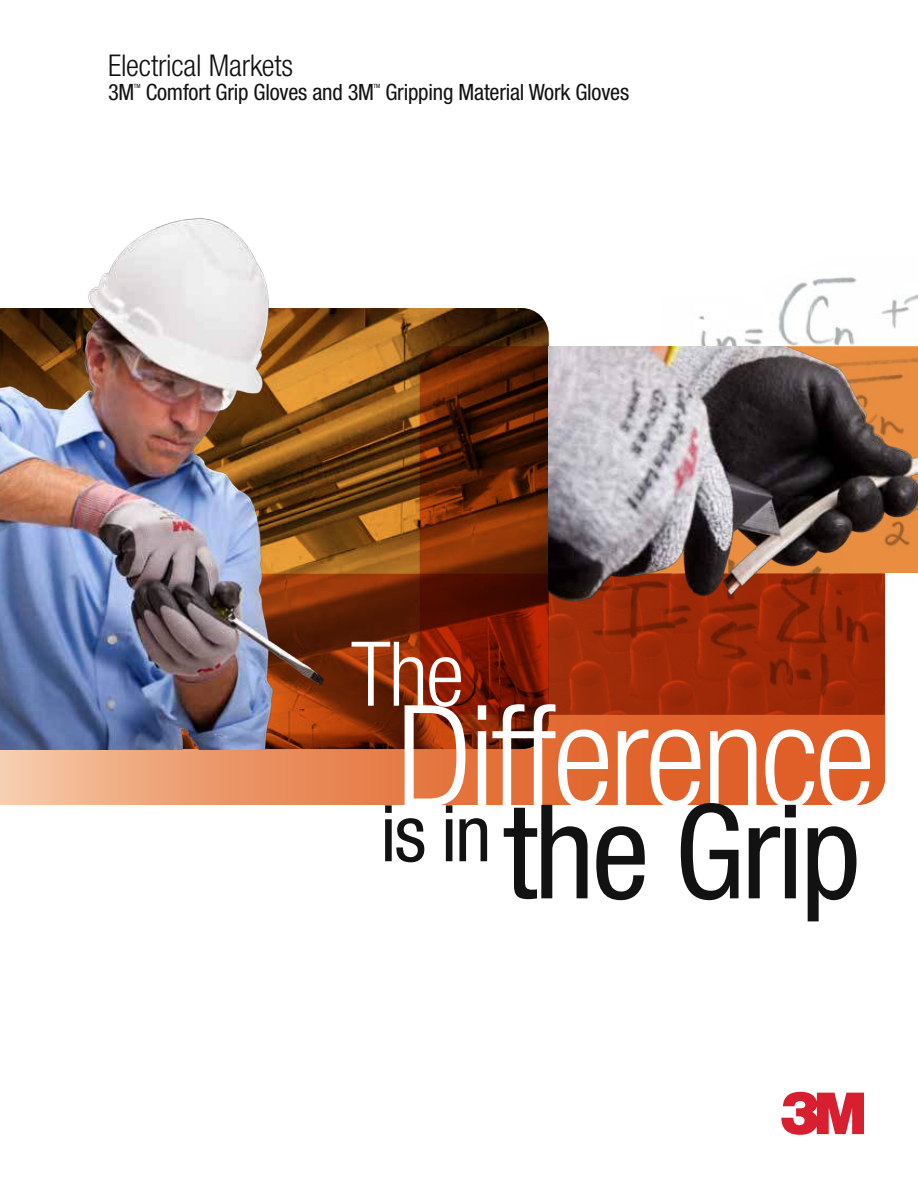
<style>
.page{position:relative;width:918px;height:1188px;background:#fff}
.page>*{position:absolute;margin:0;border:0;box-sizing:border-box;transform-origin:0 0}
.t1{font:300 condensed 141.15px "Helvetica Neue";letter-spacing:-.025em;color:#fff}
.t2{font:condensed 130.95px "Helvetica Neue";letter-spacing:-.025em;color:#121212}
.t3{font:300 condensed 89.55px "Helvetica Neue";color:#fff}
.t4{font:condensed 78.3px "Helvetica Neue";color:#121212}
.t5{font:300 condensed 30px "Helvetica Neue";letter-spacing:-.005em;color:#121212}
.t6{font:condensed 22.5px "Helvetica Neue";letter-spacing:-.01em;color:#121212}
.t7{font:condensed 5.7px "Helvetica Neue";color:#121212}
</style>
<div class="page">
<svg style="left:781px;top:1092px;width:83px;height:43px"></svg>
<svg style="left:357px;top:308px;width:192px;height:266px"></svg>
<svg style="left:420px;top:346px;width:129px;height:228px"></svg>
<img style="left:0;top:574px;width:885px;height:231px">
<img style="left:0;top:218px;width:357px;height:531px">
<img style="left:699px;top:277px;width:219px;height:69px">
<img style="left:549px;top:346px;width:369px;height:270px">
<h3 class="t5" style="left:108px;top:55px;width:187px">Electrical Markets</h3>
<p class="t6" style="left:108px;top:84px;width:28px">3M</p>
<p class="t7" style="left:134px;top:84px;width:8px">TM</p>
<p class="t6" style="left:146px;top:84px;width:230px">Comfort Grip Gloves and 3M</p>
<p class="t7" style="left:374px;top:84px;width:8px">TM</p>
<p class="t6" style="left:385px;top:84px;width:245px">Gripping Material Work Gloves</p>
<h3 class="t3" style="left:351px;top:622px;width:115px">The</h3>
<h1 class="t1" style="left:397px;top:675px;width:480px">Difference</h1>
<h2 class="t2" style="left:504px;top:803px;width:359px">the Grip</h2>
<h3 class="t4" style="left:380px;top:804px;width:112px">is in</h3>
</div>
